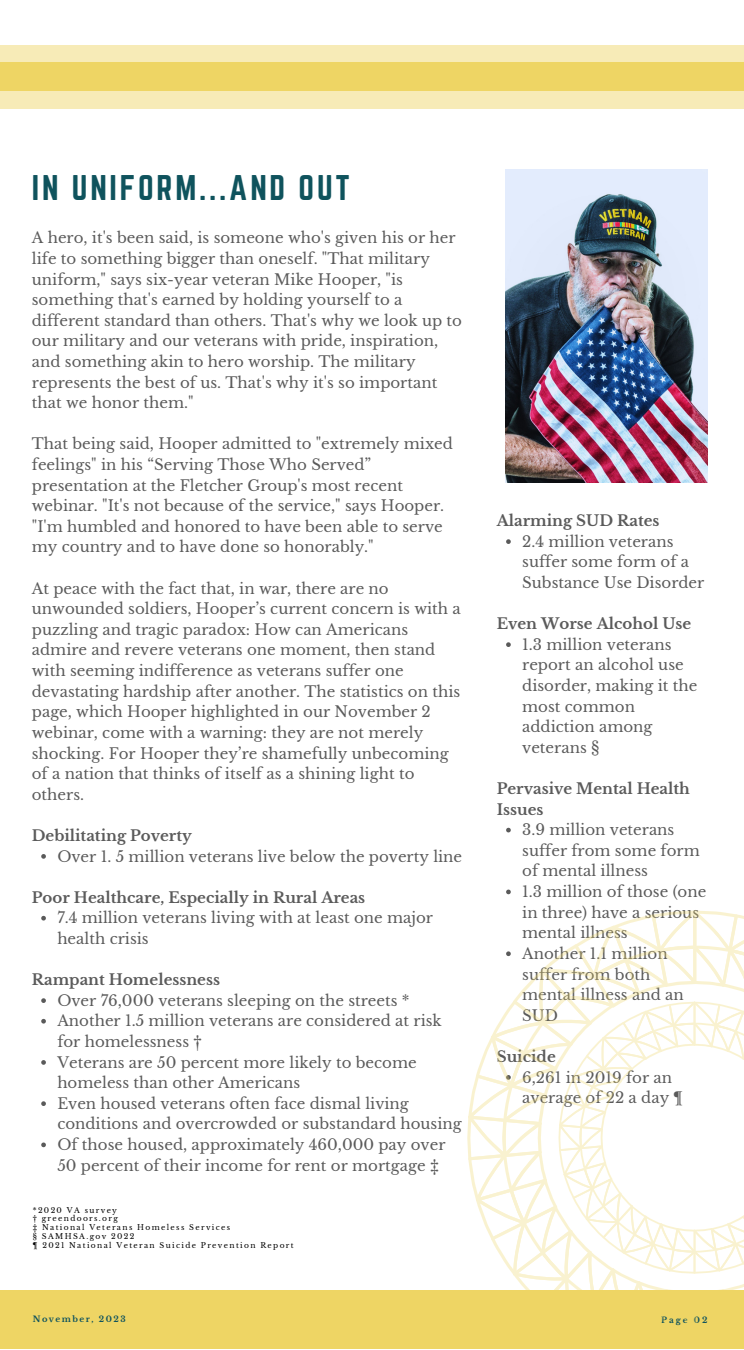
<style>
.page{position:relative;width:744px;height:1350px;background:#fff}
.page>*{position:absolute;margin:0;border:0;box-sizing:border-box;transform-origin:0 0}
.t1{font:31.25px "Norwester";letter-spacing:.09em;color:#0f535d}
.t2{font:15px/20.6px "Libre Baskerville";color:#000}
.t3{font:700 15px/20.6px "Libre Baskerville";color:#000}
.t4{font:700 8.25px "Libre Baskerville";letter-spacing:.18em;color:#0f535d}
.t5{font:7.5px "Libre Baskerville";letter-spacing:.18em;color:#000}
</style>
<div class="page">
<div style="left:0;top:1290px;width:744px;height:59px;background:#eed564"></div>
<div style="left:0;top:46px;width:743px;height:62px;background:#f7ebb7"></div>
<div style="left:0;top:62px;width:743px;height:29px;background:#eed564"></div>
<svg style="left:506px;top:539px;width:5px;height:5px"></svg>
<svg style="left:506px;top:642px;width:5px;height:5px"></svg>
<svg style="left:506px;top:828px;width:5px;height:4px"></svg>
<svg style="left:506px;top:890px;width:5px;height:4px"></svg>
<svg style="left:467px;top:910px;width:277px;height:380px"></svg>
<svg style="left:41px;top:854px;width:5px;height:5px"></svg>
<svg style="left:41px;top:916px;width:5px;height:5px"></svg>
<svg style="left:41px;top:998px;width:5px;height:5px"></svg>
<svg style="left:41px;top:1019px;width:5px;height:5px"></svg>
<svg style="left:41px;top:1060px;width:5px;height:5px"></svg>
<svg style="left:41px;top:1101px;width:5px;height:5px"></svg>
<svg style="left:41px;top:1143px;width:5px;height:4px"></svg>
<img style="left:505px;top:169px;width:202px;height:313px">
<p class="t1" style="left:32px;top:168px;width:319px">IN UNIFORM...AND OUT</p>
<p class="t2" style="left:32px;top:228px;width:432px">A hero, it's been said, is someone who's given his or her life to something bigger than oneself. "That military uniform," says six-year veteran Mike Hooper, "is something that's earned by holding yourself to a different standard than others. That's why we look up to our military and our veterans with pride, inspiration, and something akin to hero worship. The military represents the best of us. That's why it's so important that we honor them."</p>
<p class="t2" style="left:32px;top:434px;width:422px">That being said, Hooper admitted to "extremely mixed feelings" in his “Serving Those Who Served” presentation at the Fletcher Group's most recent webinar. "It's not because of the service," says Hooper. "I'm humbled and honored to have been able to serve my country and to have done so honorably."</p>
<p class="t2" style="left:32px;top:578px;width:430px">At peace with the fact that, in war, there are no unwounded soldiers, Hooper’s current concern is with a puzzling and tragic paradox: How can Americans admire and revere veterans one moment, then stand with seeming indifference as veterans suffer one devastating hardship after another. The statistics on this page, which Hooper highlighted in our November 2 webinar, come with a warning: they are not merely shocking. For Hooper they’re shamefully unbecoming of a nation that thinks of itself as a shining light to others.</p>
<p class="t3" style="left:32px;top:825px;width:161px">Debilitating Poverty</p>
<p class="t2" style="left:57px;top:846px;width:406px">Over 1. 5 million veterans live below the poverty line</p>
<p class="t3" style="left:32px;top:887px;width:335px">Poor Healthcare, Especially in Rural Areas</p>
<p class="t2" style="left:57px;top:908px;width:377px">7.4 million veterans living with at least one major health crisis</p>
<p class="t3" style="left:32px;top:970px;width:190px">Rampant Homelessness</p>
<p class="t2" style="left:57px;top:990px;width:406px">Over 76,000 veterans sleeping on the streets * Another 1.5 million veterans are considered at risk for homelessness †<br>Veterans are 50 percent more likely to become homeless than other Americans<br>Even housed veterans often face dismal living conditions and overcrowded or substandard housing Of those housed, approximately 460,000 pay over 50 percent of their income for rent or mortgage ‡</p>
<p class="t5" style="left:33px;top:1205px;width:86px">*2020 VA survey</p>
<p class="t5" style="left:33px;top:1214px;width:87px">† greendoors.org</p>
<p class="t5" style="left:33px;top:1223px;width:199px">‡ National Veterans Homeless Services</p>
<p class="t5" style="left:33px;top:1232px;width:103px">§ SAMHSA.gov 2022</p>
<p class="t5" style="left:33px;top:1240px;width:262px">¶ 2021 National Veteran Suicide Prevention Report</p>
<p class="t4" style="left:33px;top:1314px;width:94px">November, 2023</p>
<p class="t3" style="left:497px;top:511px;width:164px">Alarming SUD Rates</p>
<p class="t2" style="left:522px;top:531px;width:184px">2.4 million veterans suffer some form of a<br>Substance Use Disorder</p>
<p class="t3" style="left:497px;top:614px;width:196px">Even Worse Alcohol Use</p>
<p class="t2" style="left:522px;top:634px;width:177px">1.3 million veterans report an alcohol use disorder, making it the most common addiction among veterans §</p>
<p class="t3" style="left:497px;top:778px;width:195px">Pervasive Mental Health<br>Issues</p>
<p class="t2" style="left:522px;top:820px;width:186px">3.9 million veterans suffer from some form of mental illness<br>1.3 million of those (one in three) have a serious mental illness<br>Another 1.1 million suffer from both mental illness and an<br>SUD</p>
<p class="t3" style="left:497px;top:1046px;width:61px">Suicide</p>
<p class="t2" style="left:522px;top:1067px;width:162px">6,261 in 2019 for an average of 22 a day ¶</p>
<p class="t4" style="left:661px;top:1315px;width:48px">Page 02</p>
</div>
